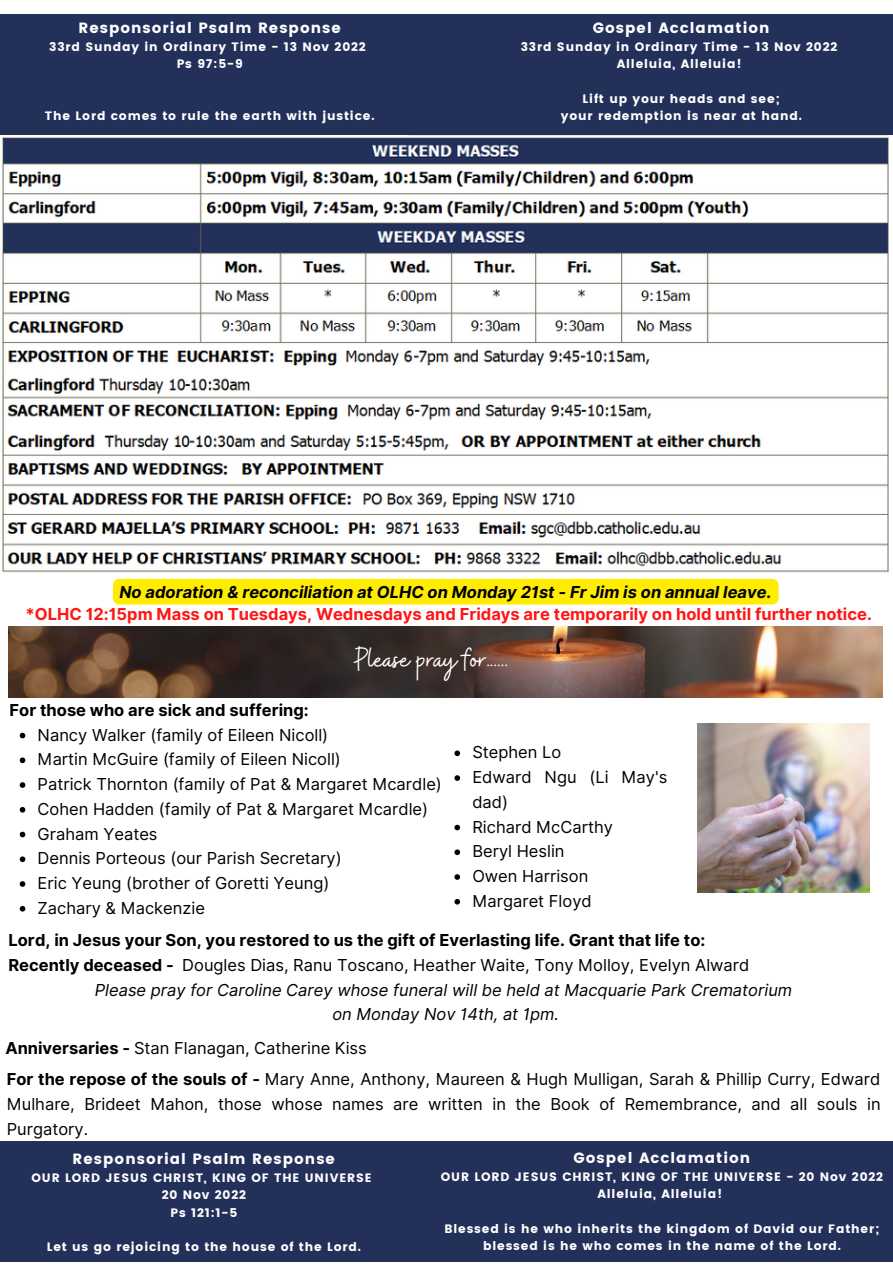
<style>
.page{position:relative;width:893px;height:1264px;background:#fff}
.page>*{position:absolute;margin:0;border:0;box-sizing:border-box;transform-origin:0 0}
.t1{font:33px "Buffalo";color:#fff}
.t2{font:16.5px/24.8px "Inter";color:#000}
.t3{font:700 16.5px "Inter";color:#000}
.t4{font:italic 16.5px "Inter";color:#000}
.t5{font:700 16.5px "Inter";color:#ff1616}
.t6{font:italic 700 16.5px "Inter";color:#000}
.t7{font:14.85px "Poppins";letter-spacing:.07em;color:#fff}
.t8{font:12.15px/17.2px "Poppins";letter-spacing:.07em;color:#fff;text-align:center}
.s1{font-weight:700}
</style>
<div class="page">
<div style="left:0;top:14px;width:892px;height:121px;background:#23305a"></div>
<div style="left:0;top:1141px;width:892px;height:120px;background:#23305a"></div>
<img style="left:9px;top:626px;width:873px;height:71px">
<img style="left:697px;top:723px;width:172px;height:169px">
<img style="left:2px;top:135px;width:886px;height:438px">
<svg style="left:20px;top:732px;width:5px;height:6px"></svg>
<svg style="left:20px;top:757px;width:5px;height:6px"></svg>
<svg style="left:20px;top:782px;width:5px;height:5px"></svg>
<svg style="left:20px;top:807px;width:5px;height:5px"></svg>
<svg style="left:20px;top:831px;width:5px;height:6px"></svg>
<svg style="left:20px;top:856px;width:5px;height:6px"></svg>
<svg style="left:20px;top:881px;width:5px;height:5px"></svg>
<svg style="left:20px;top:905px;width:5px;height:6px"></svg>
<svg style="left:454px;top:750px;width:6px;height:6px"></svg>
<svg style="left:454px;top:775px;width:6px;height:5px"></svg>
<svg style="left:454px;top:824px;width:6px;height:6px"></svg>
<svg style="left:454px;top:849px;width:6px;height:6px"></svg>
<svg style="left:454px;top:874px;width:6px;height:5px"></svg>
<svg style="left:454px;top:899px;width:6px;height:5px"></svg>
<div style="left:113px;top:579px;width:665px;height:25px;background:#ffed00"></div>
<p class="t7" style="left:78px;top:19px;width:264px">Responsorial Psalm Response</p>
<p class="t8" style="left:49px;top:38px;width:318px">33rd Sunday in Ordinary Time - 13 Nov 2022<br>Ps 97:5-9</p>
<p class="t8" style="left:45px;top:107px;width:331px">The Lord comes to rule the earth with justice.</p>
<p class="t7" style="left:593px;top:19px;width:178px">Gospel Acclamation</p>
<p class="t8" style="left:520px;top:38px;width:318px">33rd Sunday in Ordinary Time - 13 Nov 2022<br>Alleluia, Alleluia!</p>
<p class="t8" style="left:561px;top:90px;width:242px">Lift up your heads and see;<br>your redemption is near at hand.</p>
<p class="t6" style="left:119px;top:582px;width:653px">No adoration &amp; reconciliation at OLHC on Monday 21st - Fr Jim is on annual leave.</p>
<p class="t5" style="left:26px;top:604px;width:847px">*OLHC 12:15pm Mass on Tuesdays, Wednesdays and Fridays are temporarily on hold until further notice.</p>
<p class="t3" style="left:10px;top:700px;width:301px">For those who are sick and suffering:</p>
<h1 class="t1" style="left:354px;top:638px;width:155px">Please pray for .</h1>
<p class="t2" style="left:38px;top:722px;width:406px">Nancy Walker (family of Eileen Nicoll)<br>Martin McGuire (family of Eileen Nicoll)<br>Patrick Thornton (family of Pat &amp; Margaret Mcardle)<br>Cohen Hadden (family of Pat &amp; Margaret Mcardle)<br>Graham Yeates<br>Dennis Porteous (our Parish Secretary)<br>Eric Yeung (brother of Goretti Yeung)<br>Zachary &amp; Mackenzie</p>
<p class="t2" style="left:472px;top:740px;width:196px">Stephen Lo<br>Edward Ngu (Li May's dad)<br>Richard McCarthy<br>Beryl Heslin<br>Owen Harrison<br>Margaret Floyd</p>
<p class="t3" style="left:9px;top:930px;width:698px">Lord, in Jesus your Son, you restored to us the gift of Everlasting life. Grant that life to:</p>
<p class="t2" style="left:9px;top:952px;width:742px"><span class="s1">Recently deceased -</span> Dougles Dias, Ranu Toscano, Heather Waite, Tony Molloy, Evelyn Alward</p>
<p class="t4" style="left:95px;top:979px;width:699px">Please pray for Caroline Carey whose funeral will be held at Macquarie Park Crematorium</p>
<p class="t4" style="left:332px;top:1004px;width:228px">on Monday Nov 14th, at 1pm.</p>
<p class="t2" style="left:5px;top:1032px;width:876px;line-height:31.3px"><span class="s1">Anniversaries -</span> Stan Flanagan, Catherine Kiss<br><span class="s1">For the repose of the souls of -</span> Mary Anne, Anthony, Maureen &amp; Hugh Mulligan, Sarah &amp; Phillip Curry, Edward</p>
<p class="t2" style="left:7px;top:1091px;width:875px">Mulhare, Brideet Mahon, those whose names are written in the Book of Remembrance, and all souls in<br>Purgatory.</p>
<p class="t7" style="left:73px;top:1150px;width:264px">Responsorial Psalm Response</p>
<p class="t8" style="left:32px;top:1169px;width:341px">OUR LORD JESUS CHRIST, KING OF THE UNIVERSE<br>20 Nov 2022<br>Ps 121:1-5</p>
<p class="t8" style="left:47px;top:1237px;width:316px">Let us go rejoicing to the house of the Lord.</p>
<p class="t7" style="left:573px;top:1149px;width:178px">Gospel Acclamation</p>
<p class="t8" style="left:441px;top:1168px;width:443px">OUR LORD JESUS CHRIST, KING OF THE UNIVERSE - 20 Nov 2022<br>Alleluia, Alleluia!</p>
<p class="t8" style="left:444px;top:1219px;width:437px">Blessed is he who inherits the kingdom of David our Father; blessed is he who comes in the name of the Lord.</p>
</div>
